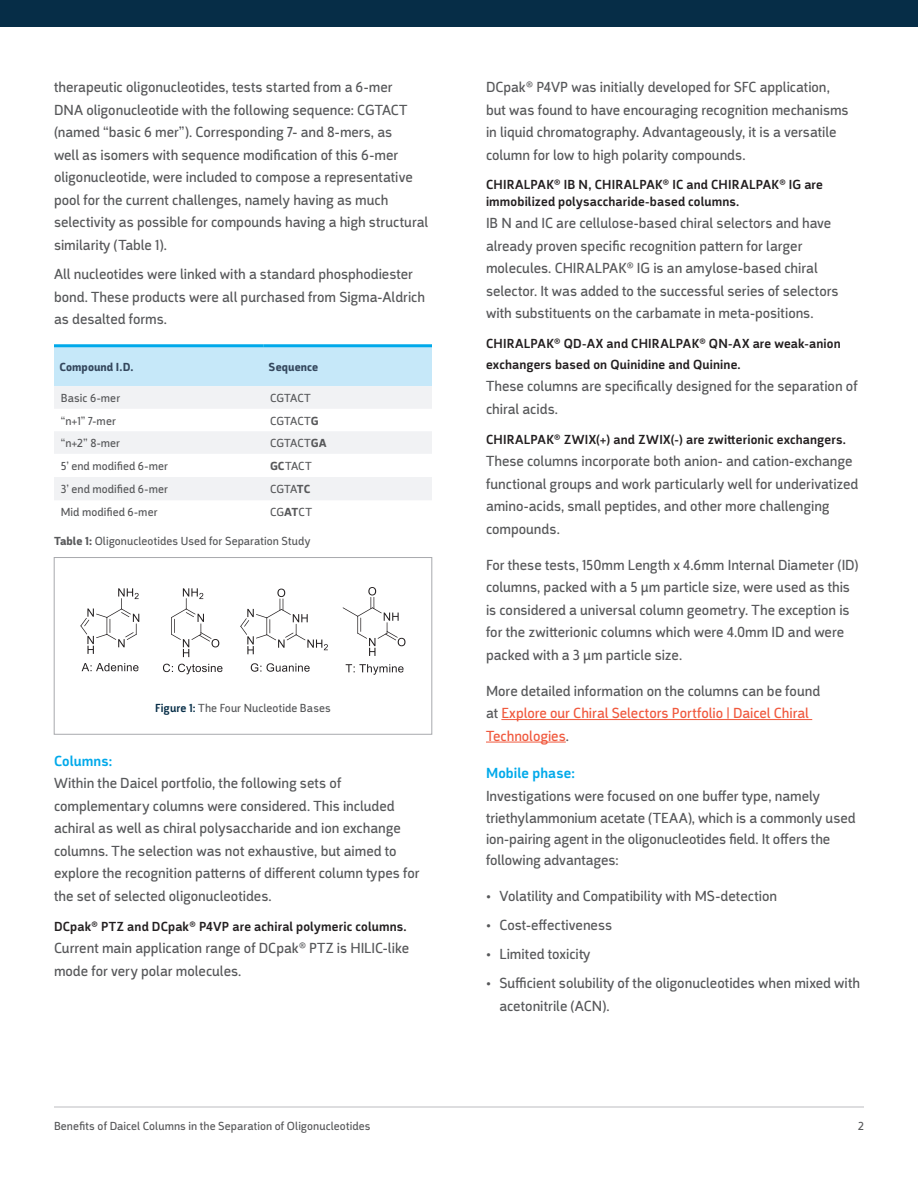
<style>
.page{position:relative;width:918px;height:1188px;background:#fff}
.page>*{position:absolute;margin:0;border:0;box-sizing:border-box;transform-origin:0 0}
.t1{font:15px/22.5px "Argumentum";color:#57585a}
.t2{font:15px/22.5px "Argumentum";color:#f0593e}
.t3{font:500 15px "Argumentum";letter-spacing:.005em;color:#00a9ea}
.t4{font:500 13.5px/16.2px "Argumentum";letter-spacing:.015em;color:#231f20}
.table_body{font:12px "Argumentum";letter-spacing:.01em;color:#57585a}
.table_header{font:700 12px "Argumentum";letter-spacing:.005em;color:#34475d}
.s1{font-weight:700}
.s2{font-weight:500;color:#062d47}
.s3{color:#57585a}
</style>
<div class="page">
<div style="left:0;top:0;width:918px;height:27px;background:#062d47"></div>
<hr style="left:54px;top:1107px;width:810px;height:1px;background:#bcbdc0">
<svg style="left:54px;top:347px;width:378px;height:153px"></svg>
<hr style="left:54px;top:344px;width:209px;height:3px;background:#00a9ea">
<hr style="left:263px;top:344px;width:169px;height:3px;background:#00a9ea">
<svg style="left:80px;top:588px;width:59px;height:66px"></svg>
<svg style="left:171px;top:588px;width:48px;height:69px"></svg>
<svg style="left:240px;top:589px;width:88px;height:65px"></svg>
<svg style="left:343px;top:587px;width:62px;height:69px"></svg>
<svg style="left:346px;top:664px;width:58px;height:11px"></svg>
<svg style="left:82px;top:663px;width:57px;height:8px"></svg>
<svg style="left:163px;top:664px;width:60px;height:10px"></svg>
<svg style="left:251px;top:663px;width:10px;height:9px"></svg>
<svg style="left:267px;top:663px;width:43px;height:9px"></svg>
<div style="left:54px;top:557px;width:378px;height:177px;border:1px solid #a8a9ad"></div>
<hr style="left:501px;top:719px;width:311px;height:1px;background:#f0593e">
<hr style="left:486px;top:742px;width:80px;height:1px;background:#f0593e">
<p class="t1" style="left:54px;top:76px;width:376px">therapeutic oligonucleotides, tests started from a 6-mer<br>DNA oligonucleotide with the following sequence: CGTACT (named “basic 6 mer”). Corresponding 7- and 8-mers, as<br>well as isomers with sequence modification of this 6-mer oligonucleotide, were included to compose a representative pool for the current challenges, namely having as much selectivity as possible for compounds having a high structural similarity (Table 1).</p>
<p class="t1" style="left:54px;top:263px;width:373px">All nucleotides were linked with a standard phosphodiester bond. These products were all purchased from Sigma-Aldrich as desalted forms.</p>
<p class="table_header" style="left:59px;top:359px;width:76px">Compound I.D.</p>
<p class="table_header" style="left:269px;top:359px;width:51px">Sequence</p>
<p class="table_body" style="left:61px;top:391px;width:61px">Basic 6-mer</p>
<p class="table_body" style="left:270px;top:391px;width:42px">CGTACT</p>
<p class="table_body" style="left:61px;top:413px;width:57px">“n+1” 7-mer</p>
<p class="table_body" style="left:270px;top:413px;width:50px">CGTACT<span class="s1">G</span></p>
<p class="table_body" style="left:61px;top:436px;width:61px">“n+2” 8-mer</p>
<p class="table_body" style="left:270px;top:436px;width:58px">CGTACT<span class="s1">GA</span></p>
<p class="table_body" style="left:61px;top:458px;width:109px">5’ end modified 6-mer</p>
<p class="table_body" style="left:270px;top:459px;width:43px"><span class="s1">GC</span>TACT</p>
<p class="table_body" style="left:61px;top:482px;width:109px">3’ end modified 6-mer</p>
<p class="table_body" style="left:270px;top:482px;width:42px">CGTA<span class="s1">TC</span></p>
<p class="table_body" style="left:61px;top:505px;width:98px">Mid modified 6-mer</p>
<p class="table_body" style="left:270px;top:505px;width:43px">CG<span class="s1">AT</span>CT</p>
<p class="table_body" style="left:54px;top:534px;width:258px"><span class="s1">Table 1:</span> Oligonucleotides Used for Separation Study</p>
<p class="table_body" style="left:155px;top:701px;width:177px"><span class="s2">Figure 1:</span> The Four Nucleotide Bases</p>
<h3 class="t3" style="left:54px;top:752px;width:60px">Columns:</h3>
<p class="t1" style="left:54px;top:772px;width:367px">Within the Daicel portfolio, the following sets of complementary columns were considered. This included achiral as well as chiral polysaccharide and ion exchange columns. The selection was not exhaustive, but aimed to explore the recognition patterns of different column types for the set of selected oligonucleotides.</p>
<h4 class="t4" style="left:54px;top:918px;width:354px">DCpak® PTZ and DCpak® P4VP are achiral polymeric columns.</h4>
<p class="t1" style="left:54px;top:937px;width:357px">Current main application range of DCpak® PTZ is HILIC-like mode for very polar molecules.</p>
<p class="t1" style="left:486px;top:76px;width:364px">DCpak® P4VP was initially developed for SFC application, but was found to have encouraging recognition mechanisms in liquid chromatography. Advantageously, it is a versatile column for low to high polarity compounds.</p>
<h4 class="t4" style="left:486px;top:177px;width:338px">CHIRALPAK® IB N, CHIRALPAK® IC and CHIRALPAK® IG are immobilized polysaccharide-based columns.</h4>
<p class="t1" style="left:486px;top:212px;width:354px">IB N and IC are cellulose-based chiral selectors and have already proven specific recognition pattern for larger molecules. CHIRALPAK® IG is an amylose-based chiral selector. It was added to the successful series of selectors with substituents on the carbamate in meta-positions.</p>
<h4 class="t4" style="left:486px;top:333px;width:356px;line-height:21px">CHIRALPAK® QD-AX and CHIRALPAK® QN-AX are weak-anion exchangers based on Quinidine and Quinine.</h4>
<p class="t1" style="left:486px;top:375px;width:373px">These columns are specifically designed for the separation of chiral acids.</p>
<h4 class="t4" style="left:486px;top:431px;width:361px">CHIRALPAK® ZWIX(+) and ZWIX(-) are zwitterionic exchangers.</h4>
<p class="t1" style="left:486px;top:450px;width:374px">These columns incorporate both anion- and cation-exchange functional groups and work particularly well for underivatized amino-acids, small peptides, and other more challenging compounds.</p>
<p class="t1" style="left:486px;top:553px;width:374px">For these tests, 150mm Length x 4.6mm Internal Diameter (ID) columns, packed with a 5 µm particle size, were used as this is considered a universal column geometry. The exception is for the zwitterionic columns which were 4.0mm ID and were packed with a 3 µm particle size.</p>
<p class="t2" style="left:486px;top:679px;width:336px"><span class="s3">More detailed information on the columns can be found at</span> Explore our Chiral Selectors Portfolio | Daicel Chiral<br>Technologies<span class="s3">.</span></p>
<h3 class="t3" style="left:486px;top:764px;width:90px">Mobile phase:</h3>
<p class="t1" style="left:486px;top:784px;width:371px">Investigations were focused on one buffer type, namely triethylammonium acetate (TEAA), which is a commonly used</p>
<p class="t1" style="left:486px;top:829px;width:346px;line-height:21px">ion-pairing agent in the oligonucleotides field. It offers the following advantages:</p>
<p class="t1" style="left:486px;top:885px;width:293px">• Volatility and Compatibility with MS-detection</p>
<p class="t1" style="left:486px;top:914px;width:128px">• Cost-effectiveness</p>
<p class="t1" style="left:486px;top:943px;width:106px">• Limited toxicity</p>
<p class="t1" style="left:500px;top:972px;width:362px;text-indent:-14px">• Sufficient solubility of the oligonucleotides when mixed with acetonitrile (ACN).</p>
<p class="table_body" style="left:54px;top:1118px;width:318px">Benefits of Daicel Columns in the Separation of Oligonucleotides</p>
<p class="table_body" style="left:858px;top:1118px;width:7px">2</p>
</div>
